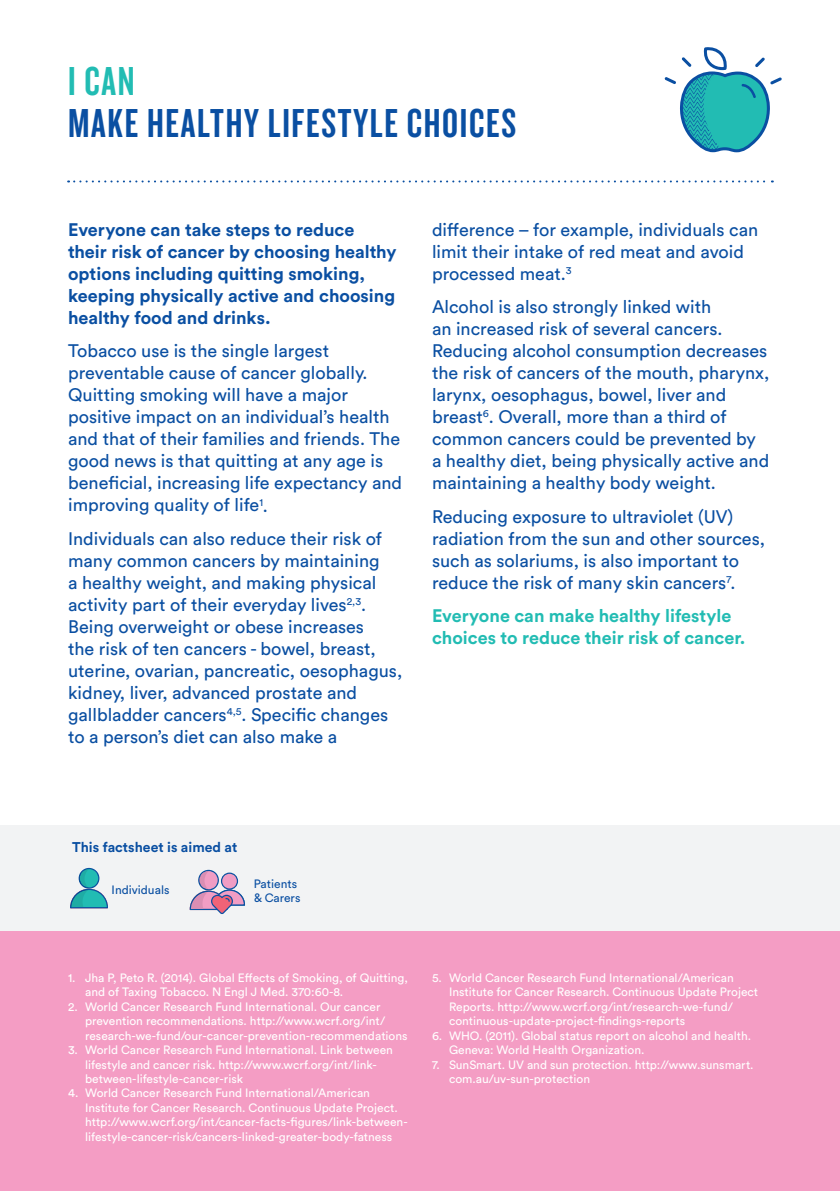
<style>
.page{position:relative;width:840px;height:1191px;background:#fff}
.page>*{position:absolute;margin:0;border:0;box-sizing:border-box;transform-origin:0 0}
.t1{font:42px "Knockout HTF48 Featherweight";letter-spacing:.04em;color:#0a4fa2}
.t2{font:42px "Knockout HTF48 Featherweight";color:#22bcb3}
.t3{font:18px/22px "Circular Std";color:#0a4fa2}
.t4{font:700 18px/22px "Circular Std";color:#0a4fa2}
.t5{font:700 18px/22px "Circular Std";color:#22bcb3}
.t6{font:700 14px "Circular Std";color:#0a4fa2}
.t7{font:12px/14.4px "Circular Std";color:#fff}
.t8{font:12px/13.8px "Circular Std";color:#0a4fa2}
</style>
<div class="page">
<div style="left:0;top:825px;width:839px;height:109px;background:#f2f3f4"></div>
<div style="left:0;top:931px;width:839px;height:260px;background:#f49dc4"></div>
<svg style="left:68px;top:180px;width:704px;height:2px"></svg>
<svg style="left:664px;top:47px;width:117px;height:106px"></svg>
<svg style="left:70px;top:868px;width:38px;height:40px"></svg>
<svg style="left:189px;top:870px;width:56px;height:44px"></svg>
<h1 class="t2" style="left:68px;top:60px;width:68px">I CAN</h1>
<h1 class="t1" style="left:68px;top:101px;width:449px">MAKE HEALTHY LIFESTYLE CHOICES</h1>
<p class="t4" style="left:68px;top:218px;width:330px">Everyone can take steps to reduce their risk of cancer by choosing healthy options including quitting smoking, keeping physically active and choosing healthy food and drinks.</p>
<p class="t3" style="left:68px;top:340px;width:335px">Tobacco use is the single largest preventable cause of cancer globally.<br>Quitting smoking will have a major positive impact on an individual’s health and that of their families and friends. The good news is that quitting at any age is beneficial, increasing life expectancy and improving quality of life<sup>1</sup>.</p>
<p class="t3" style="left:68px;top:527px;width:335px">Individuals can also reduce their risk of many common cancers by maintaining<br>a healthy weight, and making physical activity part of their everyday lives<sup>2,3</sup>.<br>Being overweight or obese increases<br>the risk of ten cancers - bowel, breast, uterine, ovarian, pancreatic, oesophagus, kidney, liver, advanced prostate and gallbladder cancers<sup>4,5</sup>. Specific changes to a person’s diet can also make a</p>
<p class="t3" style="left:432px;top:218px;width:327px">difference – for example, individuals can limit their intake of red meat and avoid processed meat.<sup>3</sup></p>
<p class="t3" style="left:432px;top:296px;width:338px">Alcohol is also strongly linked with<br>an increased risk of several cancers.<br>Reducing alcohol consumption decreases the risk of cancers of the mouth, pharynx, larynx, oesophagus, bowel, liver and breast<sup>6</sup>. Overall, more than a third of common cancers could be prevented by a healthy diet, being physically active and maintaining a healthy body weight.</p>
<p class="t3" style="left:432px;top:505px;width:334px">Reducing exposure to ultraviolet (UV) radiation from the sun and other sources, such as solariums, is also important to reduce the risk of many skin cancers<sup>7</sup>.</p>
<p class="t5" style="left:432px;top:604px;width:315px">Everyone can make healthy lifestyle choices to reduce their risk of cancer.</p>
<p class="t6" style="left:72px;top:838px;width:167px">This factsheet is aimed at</p>
<p class="t8" style="left:112px;top:882px;width:59px">Individuals</p>
<p class="t8" style="left:254px;top:877px;width:48px">Patients &amp; Carers</p>
<p class="t7" style="left:85px;top:970px;width:324px;text-indent:-17px">1. Jha P, Peto R. (2014). Global Effects of Smoking, of Quitting, and of Taxing Tobacco. N Engl J Med. 370:60-8.</p>
<p class="t7" style="left:85px;top:999px;width:324px;text-indent:-17px">2. World Cancer Research Fund International. Our cancer prevention recommendations. http://www.wcrf.org/int/ research-we-fund/our-cancer-prevention-recommendations</p>
<p class="t7" style="left:85px;top:1042px;width:309px;text-indent:-17px">3. World Cancer Research Fund International. Link between lifestyle and cancer risk. http://www.wcrf.org/int/link&shy;between-lifestyle-cancer-risk</p>
<p class="t7" style="left:85px;top:1085px;width:324px;text-indent:-17px">4. World Cancer Research Fund International/American Institute for Cancer Research. Continuous Update Project. http://www.wcrf.org/int/cancer-facts-figures/link-between&shy;lifestyle-cancer-risk/cancers-linked-greater-body-fatness</p>
<p class="t7" style="left:449px;top:970px;width:310px;text-indent:-17px">5. World Cancer Research Fund International/American Institute for Cancer Research. Continuous Update Project Reports. http://www.wcrf.org/int/research-we-fund/ continuous-update-project-findings-reports</p>
<p class="t7" style="left:449px;top:1028px;width:303px;text-indent:-17px">6. WHO. (2011). Global status report on alcohol and health.<br>Geneva: World Health Organization.</p>
<p class="t7" style="left:449px;top:1057px;width:306px;text-indent:-17px">7. SunSmart. UV and sun protection. http://www.sunsmart. com.au/uv-sun-protection</p>
</div>
